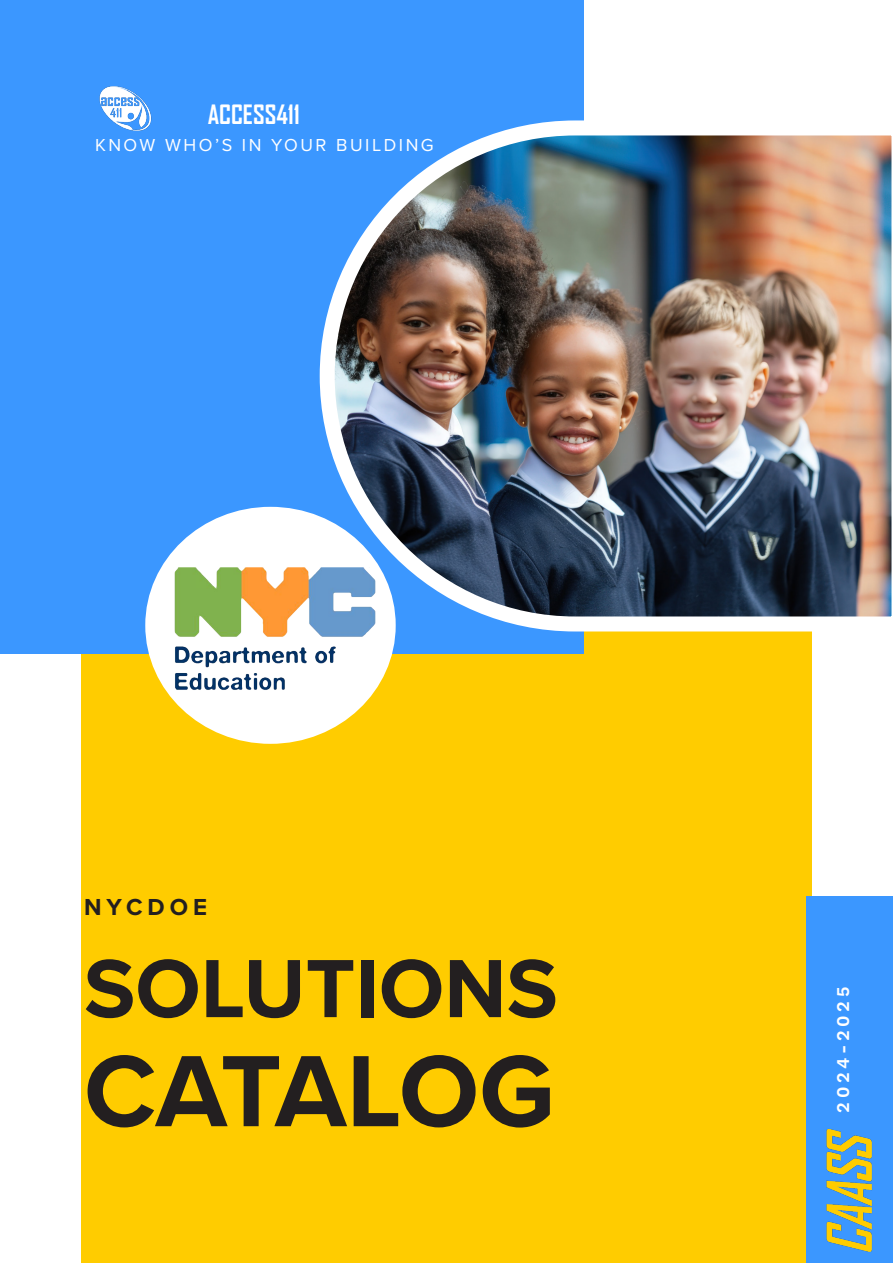
<style>
.page{position:relative;width:893px;height:1263px;background:#fff}
.page>*{position:absolute;margin:0;border:0;box-sizing:border-box;transform-origin:0 0}
.Paragraph_Style_11{font:700 105px "Proxima Nova";letter-spacing:-.015em;color:#231f20}
.Paragraph_Style_12{font:700 85.5px "Proxima Nova";color:#231f20}
.Paragraph_Style_8{font:700 25.5px "Agency FB";color:#fff}
.Paragraph_Style_10{font:700 24px "Proxima Nova";letter-spacing:.21em;color:#231f20}
.Paragraph_Style_1{font:18px "Proxima Nova";letter-spacing:.14em;color:#fff}
.Paragraph_Style_13{font:600 18px "Work Sans";letter-spacing:.21em;color:#fff}
</style>
<div class="page">
<div style="left:81px;top:610px;width:731px;height:653px;background:#fc0"></div>
<div style="left:0;top:0;width:583px;height:653px;background:#3b97ff"></div>
<img style="left:99px;top:86px;width:52px;height:45px">
<img style="left:312px;top:113px;width:580px;height:526px">
<div style="left:150px;top:511px;width:241px;height:228px;background:#fff;border-radius:50%"></div>
<img style="left:174px;top:567px;width:202px;height:129px">
<div style="left:145px;top:507px;width:251px;height:237px;border:9px solid #fff;border-radius:50%"></div>
<div style="left:807px;top:896px;width:86px;height:367px;background:#3b97ff"></div>
<img style="left:826px;top:1128px;width:46px;height:124px">
<p class="Paragraph_Style_8" style="left:208px;top:98px;width:94px">ACCESS411</p>
<p class="Paragraph_Style_1" style="left:95px;top:132px;width:340px">KNOW WHO’S IN YOUR BUILDING</p>
<p class="Paragraph_Style_10" style="left:84px;top:889px;width:125px">NYCDOE</p>
<p class="Paragraph_Style_12" style="left:84px;top:925px;width:475px">SOLUTIONS</p>
<p class="Paragraph_Style_11" style="left:84px;top:1013px;width:472px">CATALOG</p>
<p class="Paragraph_Style_13" style="left:832px;top:1113px;width:127px;rotate:-90deg">2024-2025</p>
</div>
